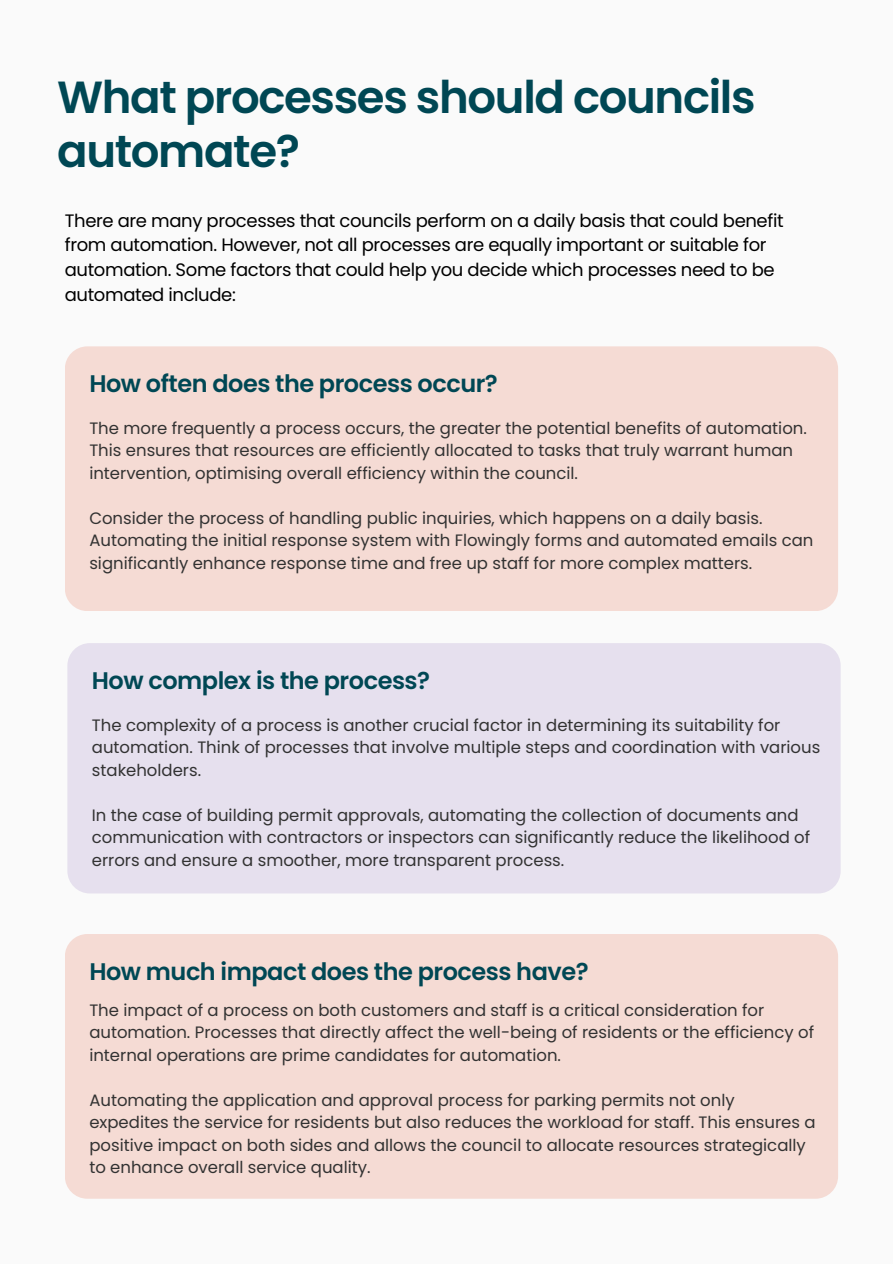
<style>
.page{position:relative;width:893px;height:1264px;background:#fff}
.page>*{position:absolute;margin:0;border:0;box-sizing:border-box;transform-origin:0 0}
.t1{font:600 45px/54px "Poppins";letter-spacing:-.03em;color:#004754}
.t2{font:600 24px "Poppins";letter-spacing:-.02em;color:#004754}
.t3{font:18px/24.8px "Poppins";letter-spacing:-.02em;color:#000}
.t4{font:16.5px/22.5px "Poppins";color:#323232}
</style>
<div class="page">
<div style="left:0;top:0;width:892px;height:1263px;background:#fafafa"></div>
<div style="left:65px;top:346px;width:773px;height:265px;background:#f5dbd4;border-radius:22px"></div>
<div style="left:67px;top:643px;width:773px;height:250px;background:#e6e0ee;border-radius:23px"></div>
<div style="left:65px;top:934px;width:773px;height:264px;background:#f5dbd4;border-radius:22px"></div>
<p class="t1" style="left:57px;top:71px;width:700px">What processes should councils automate?</p>
<p class="t3" style="left:65px;top:208px;width:720px">There are many processes that councils perform on a daily basis that could benefit from automation. However, not all processes are equally important or suitable for automation. Some factors that could help you decide which processes need to be automated include:</p>
<h1 class="t2" style="left:89px;top:366px;width:410px">How often does the process occur?</h1>
<p class="t4" style="left:89px;top:417px;width:719px">The more frequently a process occurs, the greater the potential benefits of automation.</p>
<h2 class="t4" style="left:89px;top:439px;width:705px">This ensures that resources are efficiently allocated to tasks that truly warrant human intervention, optimising overall efficiency within the council.</h2>
<p class="t4" style="left:89px;top:507px;width:725px">Consider the process of handling public inquiries, which happens on a daily basis.<br>Automating the initial response system with Flowingly forms and automated emails can significantly enhance response time and free up staff for more complex matters.</p>
<p class="t2" style="left:92px;top:663px;width:340px">How complex is the process?</p>
<p class="t4" style="left:92px;top:713px;width:730px">The complexity of a process is another crucial factor in determining its suitability for automation. Think of processes that involve multiple steps and coordination with various stakeholders.</p>
<h2 class="t4" style="left:92px;top:803px;width:719px">In the case of building permit approvals, automating the collection of documents and communication with contractors or inspectors can significantly reduce the likelihood of errors and ensure a smoother, more transparent process.</h2>
<p class="t2" style="left:89px;top:955px;width:501px">How much impact does the process have?</p>
<p class="t4" style="left:89px;top:998px;width:726px">The impact of a process on both customers and staff is a critical consideration for automation. Processes that directly affect the well-being of residents or the efficiency of internal operations are prime candidates for automation.</p>
<h2 class="t4" style="left:89px;top:1088px;width:727px">Automating the application and approval process for parking permits not only expedites the service for residents but also reduces the workload for staff. This ensures a positive impact on both sides and allows the council to allocate resources strategically to enhance overall service quality.</h2>
</div>
